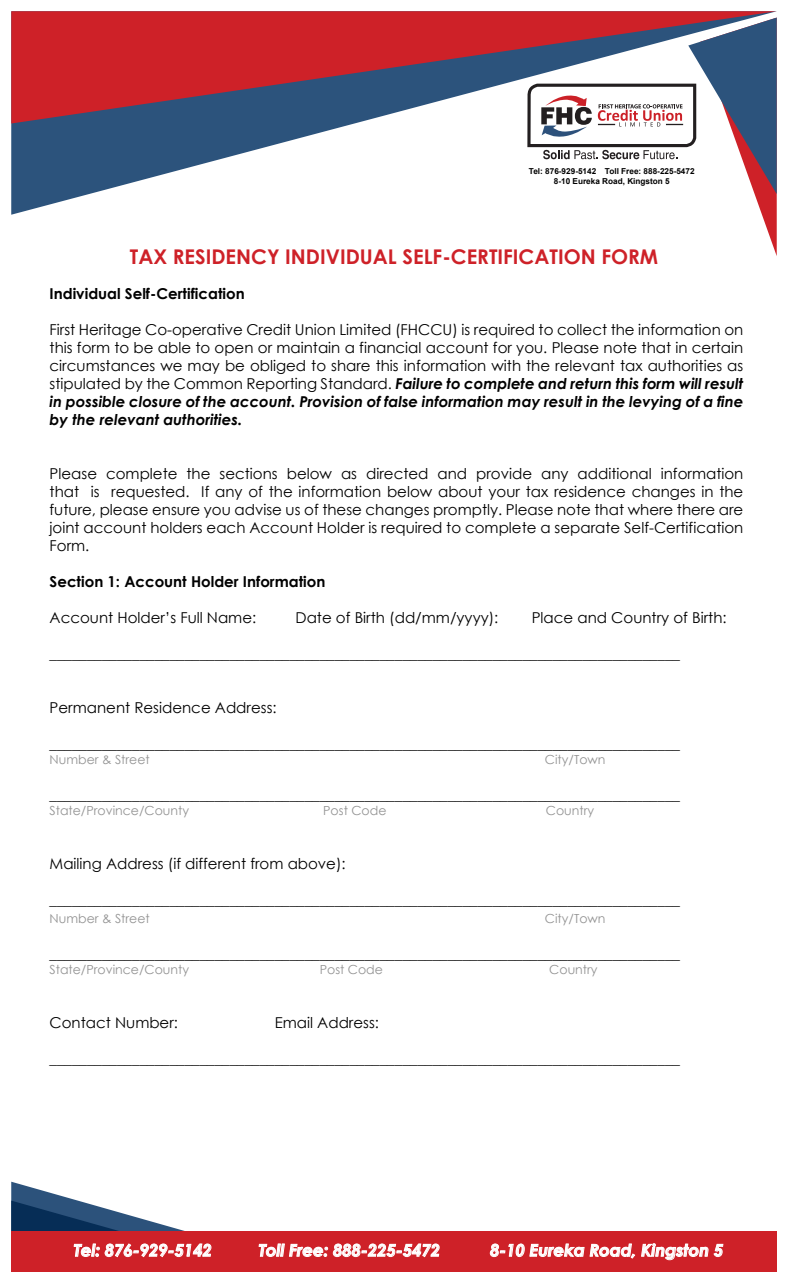
<style>
.page{position:relative;width:788px;height:1283px;background:#fff}
.page>*{position:absolute;margin:0;border:0;box-sizing:border-box;transform-origin:0 0}
.t1{font:700 20.25px "Century Gothic";color:#ce2128}
.t2{font:italic 700 16.62px "Century Gothic";color:#fff}
.t3{font:15px/18px "Century Gothic";color:#000;text-align:justify}
.t4{font:700 15px "Century Gothic";color:#000}
.t5{font:12.5px "Century Gothic";color:#939393}
.t6{font:700 8.25px/10px "Arial";color:#000;text-align:center}
.s1{font-weight:700;font-style:italic}
</style>
<div class="page">
<svg style="left:11px;top:123px;width:345px;height:92px"></svg>
<svg style="left:527px;top:123px;width:249px;height:131px"></svg>
<svg style="left:11px;top:11px;width:765px;height:112px;fill:#ce2128"></svg>
<div style="left:11px;top:1231px;width:765px;height:40px;background:#ce2128"></div>
<svg style="left:11px;top:1181px;width:429px;height:77px"></svg>
<svg style="left:489px;top:1243px;width:146px;height:15px"></svg>
<svg style="left:641px;top:1243px;width:82px;height:17px"></svg>
<p class="t6" style="left:529px;top:166px;width:167px">Tel: 876-929-5142 Toll Free: 888-225-5472<br>8-10 Eureka Road, Kingston 5</p>
<h1 class="t1" style="left:130px;top:241px;width:530px">TAX RESIDENCY INDIVIDUAL SELF-CERTIFICATION FORM</h1>
<p class="t4" style="left:50px;top:282px;width:197px">Individual Self-Certification</p>
<p class="t3" style="left:50px;top:320px;width:695px">First Heritage Co-operative Credit Union Limited (FHCCU) is required to collect the information on this form to be able to open or maintain a financial account for you. Please note that in certain circumstances we may be obliged to share this information with the relevant tax authorities as stipulated by the Common Reporting Standard. <span class="s1">Failure to complete and return this form will result in possible closure of the account. Provision of false information may result in the levying of a fine by the relevant authorities.</span></p>
<p class="t3" style="left:50px;top:464px;width:695px">Please complete the sections below as directed and provide any additional information that is requested. If any of the information below about your tax residence changes in the future, please ensure you advise us of these changes promptly. Please note that where there are joint account holders each Account Holder is required to complete a separate Self-Certification Form.</p>
<p class="t4" style="left:50px;top:570px;width:277px">Section 1: Account Holder Information</p>
<p class="t3" style="left:50px;top:608px;width:208px">Account Holder’s Full Name:</p>
<p class="t3" style="left:295px;top:608px;width:204px">Date of Birth (dd/mm/yyyy):</p>
<p class="t3" style="left:531px;top:608px;width:196px">Place and Country of Birth:</p>
<p class="t3" style="left:50px;top:644px;width:632px">____________________________________________________________________________________</p>
<p class="t3" style="left:50px;top:698px;width:228px">Permanent Residence Address:</p>
<p class="t3" style="left:50px;top:734px;width:632px">____________________________________________________________________________________</p>
<p class="t5" style="left:50px;top:750px;width:102px">Number &amp; Street</p>
<p class="t5" style="left:545px;top:750px;width:62px">City/Town</p>
<p class="t3" style="left:50px;top:785px;width:632px">____________________________________________________________________________________</p>
<p class="t5" style="left:50px;top:801px;width:141px">State/Province/County</p>
<p class="t5" style="left:323px;top:801px;width:65px">Post Code</p>
<p class="t5" style="left:545px;top:801px;width:50px">Country</p>
<p class="t3" style="left:50px;top:854px;width:297px">Mailing Address (if different from above):</p>
<p class="t3" style="left:50px;top:890px;width:632px">____________________________________________________________________________________</p>
<p class="t5" style="left:50px;top:909px;width:102px">Number &amp; Street</p>
<p class="t5" style="left:545px;top:909px;width:62px">City/Town</p>
<p class="t3" style="left:50px;top:944px;width:632px">____________________________________________________________________________________</p>
<p class="t5" style="left:50px;top:960px;width:141px">State/Province/County</p>
<p class="t5" style="left:320px;top:960px;width:65px">Post Code</p>
<p class="t5" style="left:549px;top:960px;width:50px">Country</p>
<p class="t3" style="left:50px;top:1013px;width:130px">Contact Number:</p>
<p class="t3" style="left:275px;top:1013px;width:106px">Email Address:</p>
<p class="t3" style="left:50px;top:1049px;width:632px">____________________________________________________________________________________</p>
<p class="t2" style="left:74px;top:1237px;width:139px">Tel: 876-929-5142</p>
<p class="t2" style="left:259px;top:1237px;width:183px">Toll Free: 888-225-5472</p>
<p class="t2" style="left:490px;top:1237px;width:235px">8-10 Eureka Road, Kingston 5</p>
</div>
